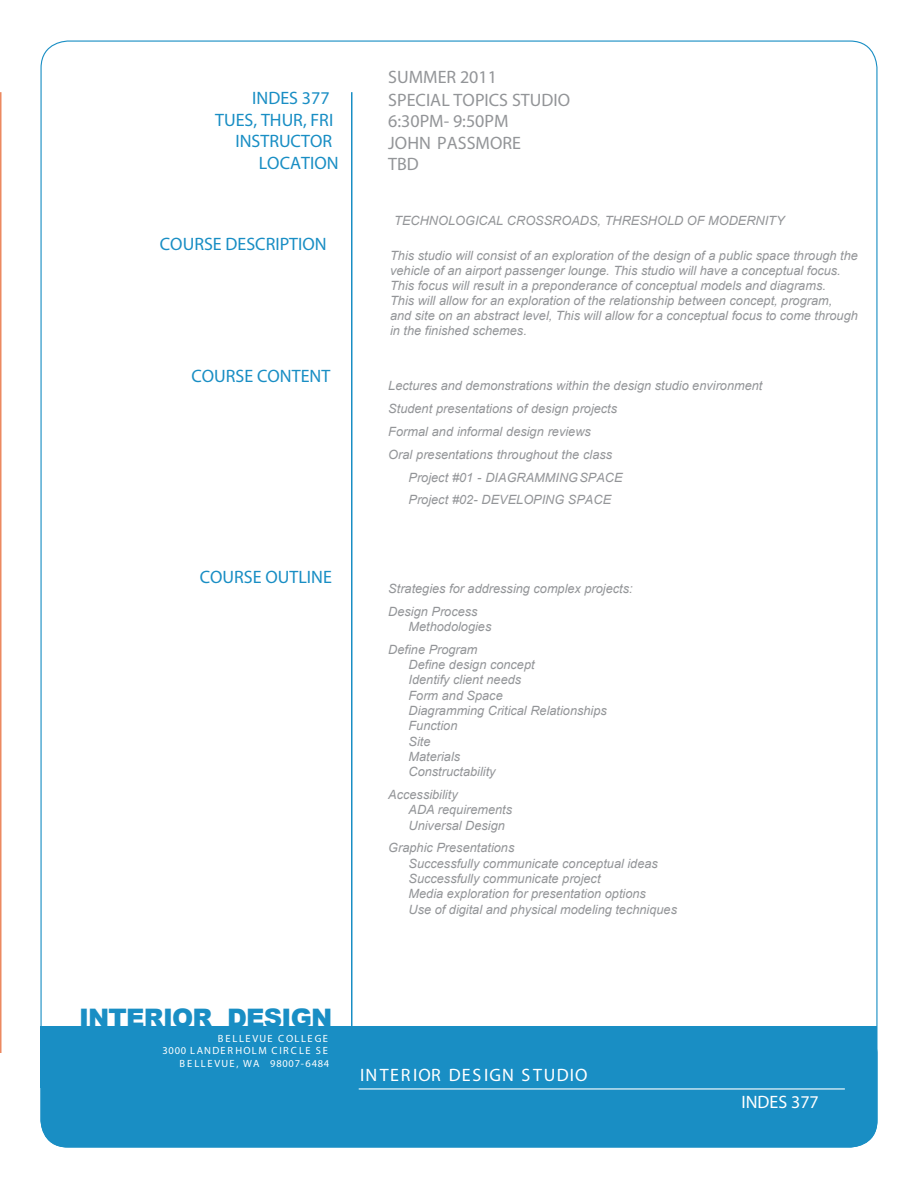
<style>
.page{position:relative;width:918px;height:1188px;background:#fff}
.page>*{position:absolute;margin:0;border:0;box-sizing:border-box;transform-origin:0 0}
.t1{font:900 25.5px "Arial";letter-spacing:-.03em;color:#198ec4}
.t2{font:18px "Myriad";color:#198ec4}
.t3{font:18px/21.6px "Myriad";color:#939598}
.t4{font:18px "Myriad";letter-spacing:.075em;color:#fff}
.t5{font:18px "Myriad";color:#fff}
.t6{font:italic 12.75px/15.3px "Arial";color:#939598}
.t7{font:10.5px/12.6px "Myriad";letter-spacing:.145em;color:#fff;text-align:right}
</style>
<div class="page">
<div style="left:40px;top:1026px;width:838px;height:122px;background:#198ec4;border-radius:27px"></div>
<div style="left:40px;top:1026px;width:838px;height:61px;background:#198ec4"></div>
<hr style="left:351px;top:92px;width:1px;height:961px;background:#198ec4">
<hr style="left:359px;top:1088px;width:486px;height:2px;background:#fff">
<hr style="left:0;top:92px;width:2px;height:961px;background:#ec8960">
<h2 class="t2" style="left:252px;top:89px;width:79px">INDES 377</h2>
<h2 class="t2" style="left:215px;top:111px;width:120px">TUES, THUR, FRI</h2>
<h2 class="t2" style="left:235px;top:132px;width:98px">INSTRUCTOR</h2>
<h2 class="t2" style="left:259px;top:154px;width:81px">LOCATION</h2>
<h2 class="t2" style="left:160px;top:235px;width:168px">COURSE DESCRIPTION</h2>
<h2 class="t2" style="left:191px;top:367px;width:140px">COURSE CONTENT</h2>
<h2 class="t2" style="left:200px;top:568px;width:134px">COURSE OUTLINE</h2>
<h2 class="t3" style="left:388px;top:67px;width:110px">SUMMER 2011</h2>
<h2 class="t3" style="left:388px;top:90px;width:183px">SPECIAL TOPICS STUDIO<br>6:30PM- 9:50PM<br>JOHN PASSMORE<br>TBD</h2>
<p class="t6" style="left:394px;top:213px;width:392px">TECHNOLOGICAL CROSSROADS, THRESHOLD OF MODERNITY</p>
<p class="t6" style="left:390px;top:248px;width:469px">This studio will consist of an exploration of the design of a public space through the vehicle of an airport passenger lounge. This studio will have a conceptual focus.<br>This focus will result in a preponderance of conceptual models and diagrams.<br>This will allow for an exploration of the relationship between concept, program,<br>and site on an abstract level, This will allow for a conceptual focus to come through in the finished schemes.</p>
<p class="t6" style="left:388px;top:378px;width:376px">Lectures and demonstrations within the design studio environment</p>
<p class="t6" style="left:388px;top:401px;width:230px">Student presentations of design projects</p>
<p class="t6" style="left:388px;top:424px;width:204px">Formal and informal design reviews</p>
<p class="t6" style="left:388px;top:447px;width:225px">Oral presentations throughout the class</p>
<p class="t6" style="left:409px;top:470px;width:216px">Project #01 - DIAGRAMMINGSPACE</p>
<p class="t6" style="left:409px;top:492px;width:204px">Project #02- DEVELOPING SPACE</p>
<p class="t6" style="left:388px;top:577px;width:246px;line-height:22.8px">Strategies for addressing complex projects:<br>Design Process</p>
<p class="t6" style="left:388px;top:615px;width:105px;line-height:22.8px;text-indent:20px">Methodologies<br>Define Program</p>
<p class="t6" style="left:409px;top:657px;width:200px">Define design concept<br>Identify client needs<br>Form and Space<br>Diagramming Critical Relationships<br>Function<br>Site<br>Materials<br>Constructability</p>
<p class="t6" style="left:409px;top:787px;width:105px;text-indent:-20px">Accessibility<br>ADA requirements<br>Universal Design</p>
<p class="t6" style="left:409px;top:840px;width:270px;text-indent:-20px">Graphic Presentations<br>Successfully communicate conceptual ideas Successfully communicate project<br>Media exploration for presentation options<br>Use of digital and physical modeling techniques</p>
<h1 class="t1" style="left:79px;top:999px;width:255px">INTERIOR DESIGN</h1>
<p class="t7" style="left:162px;top:1032px;width:168px">BELLEVUE COLLEGE<br>3000 LANDERHOLM CIRCLE SE<br>BELLEVUE, WA 98007-6484</p>
<h2 class="t4" style="left:360px;top:1067px;width:229px">INTERIOR DESIGN STUDIO</h2>
<h2 class="t5" style="left:741px;top:1094px;width:79px">INDES 377</h2>
</div>
